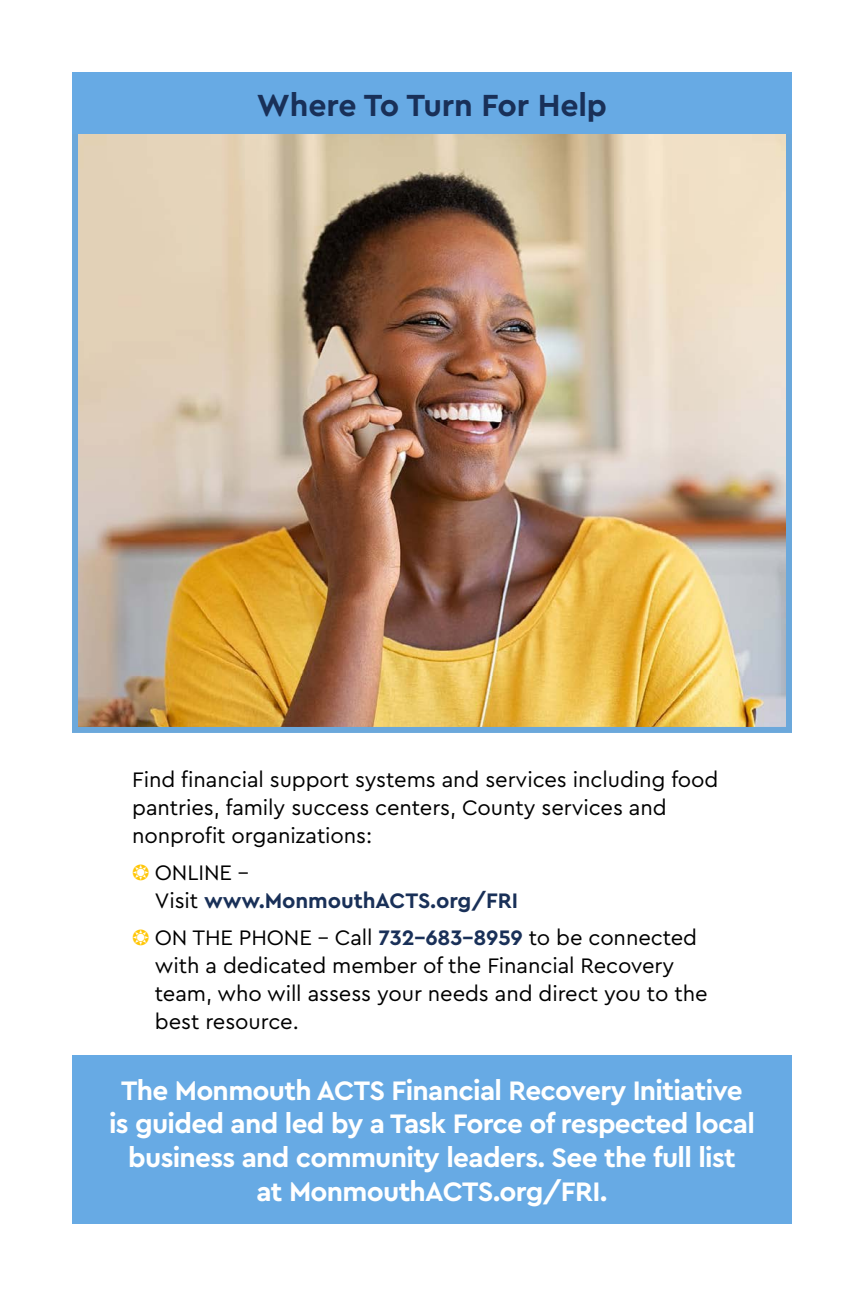
<style>
.page{position:relative;width:864px;height:1296px;background:#fff}
.page>*{position:absolute;margin:0;border:0;box-sizing:border-box;transform-origin:0 0}
.t1{font:700 32px "Cera Pro";letter-spacing:-.005em;color:#193058}
.t2{font:700 28px/33.6px "Cera Pro";letter-spacing:-.025em;color:#fff;text-align:center}
.t3{font:22px/28px "Cera Pro";letter-spacing:-.005em;color:#000}
.t4{font:700 22px/28px "Cera Pro";letter-spacing:-.005em;color:#193058}
.s1{font-weight:400;color:#000}
.s2{font-weight:700;color:#193058}
</style>
<div class="page">
<div style="left:72px;top:1056px;width:720px;height:168px;background:#67aae4"></div>
<img style="left:79px;top:134px;width:706px;height:592px">
<div style="left:72px;top:99px;width:720px;height:634px;border:6px solid #6ba8db"></div>
<div style="left:72px;top:72px;width:720px;height:62px;background:#67aae4"></div>
<h1 class="t1" style="left:257px;top:84px;width:352px">Where To Turn For Help</h1>
<p class="t3" style="left:132px;top:764px;width:588px">Find financial support systems and services including food pantries, family success centers, County services and nonprofit organizations:</p>
<p class="t4" style="left:155px;top:857px;width:365px"><span class="s1">ONLINE –<br>Visit</span> www.MonmouthACTS.org/FRI</p>
<p class="t3" style="left:155px;top:922px;width:554px">ON THE PHONE – Call <span class="s2">732-683-8959</span> to be connected with a dedicated member of the Financial Recovery team, who will assess your needs and direct you to the best resource.</p>
<p class="t2" style="left:109px;top:1072px;width:647px">The Monmouth ACTS Financial Recovery Initiative is guided and led by a Task Force of respected local business and community leaders. See the full list<br>at MonmouthACTS.org/FRI.</p>
</div>
